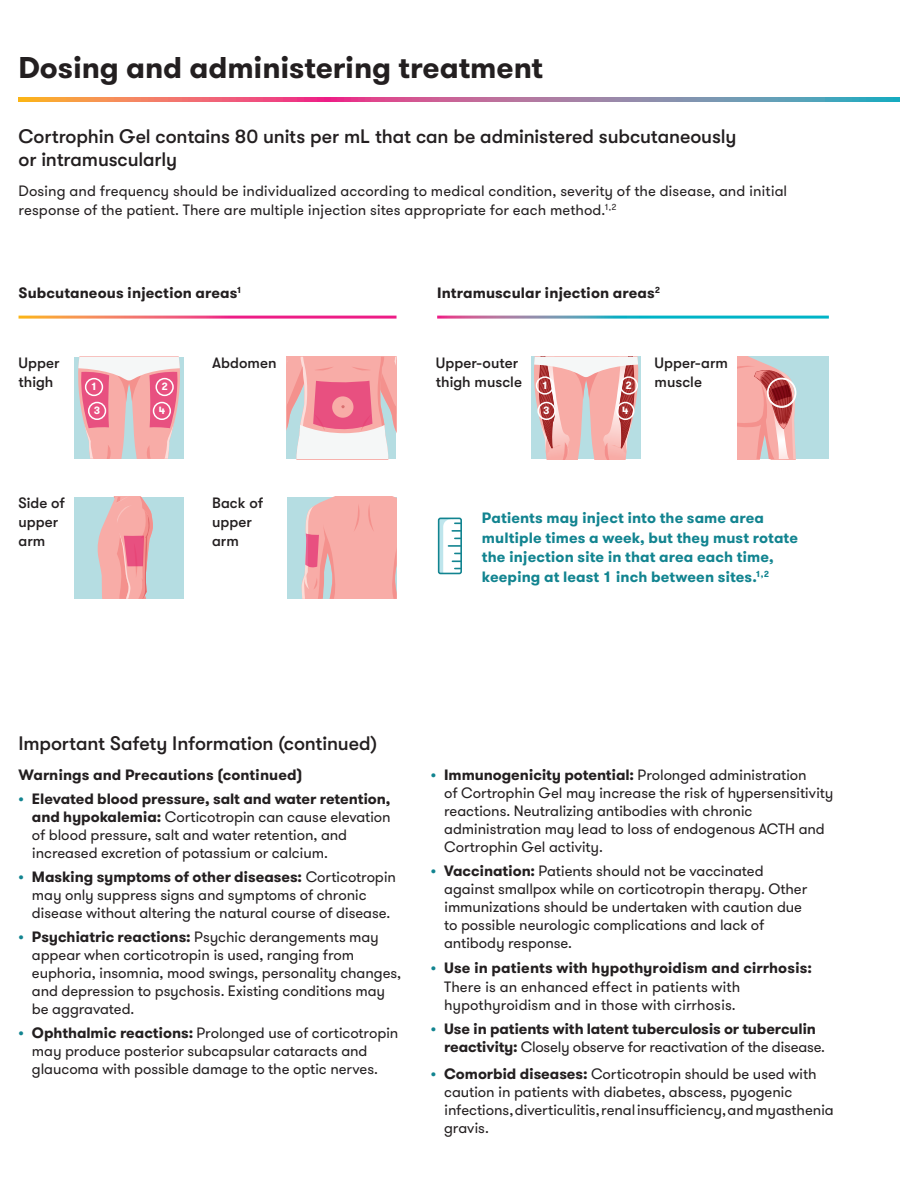
<style>
.page{position:relative;width:918px;height:1188px;background:#fff}
.page>*{position:absolute;margin:0;border:0;box-sizing:border-box;transform-origin:0 0}
.t1{font:700 30px "GT Walsheim";letter-spacing:-.005em;color:#231f20}
.t2{font:500 19.5px/22.5px "GT Walsheim";letter-spacing:-.005em;color:#231f20}
.t3{font:15px/18px "GT Walsheim";letter-spacing:-.005em;color:#231f20}
.t4{font:700 15px/18px "GT Walsheim";color:#231f20}
.t5{font:700 15px/19.5px "GT Walsheim";letter-spacing:.005em;color:#128490}
.t6{font:500 15px/18.8px "GT Walsheim";letter-spacing:.005em;color:#231f20}
.t7{font:700 10.5px "GT Walsheim";color:#fff}
.s1{font-weight:700;color:#128490}
.s2{font-weight:700}
.s3{color:#128490}
.s4{font-weight:400}
</style>
<div class="page">
<div style="left:74px;top:497px;width:109px;height:102px;background:#b5dde2"></div>
<svg style="left:97px;top:497px;width:56px;height:102px"></svg>
<svg style="left:287px;top:357px;width:109px;height:102px"></svg>
<svg style="left:74px;top:357px;width:109px;height:102px;background:#e6aeb7"></svg>
<div style="left:287px;top:497px;width:110px;height:102px;background:#b5dde2"></div>
<svg style="left:302px;top:497px;width:95px;height:102px;background:#f1aba9"></svg>
<svg style="left:531px;top:357px;width:109px;height:102px;background:#dfb1af"></svg>
<div style="left:737px;top:357px;width:92px;height:102px;background:#b5dde2"></div>
<svg style="left:737px;top:357px;width:60px;height:102px;background:#e09f9d"></svg>
<div style="left:438px;top:518px;width:24px;height:56px;border:2px solid #128490;border-radius:2px"></div>
<svg style="left:439px;top:518px;width:22px;height:55px"></svg>
<div style="left:85px;top:378px;width:18px;height:18px;border:2px solid #fff;border-radius:50%"></div>
<div style="left:536px;top:376px;width:18px;height:19px;border:2px solid #fff;border-radius:50%"></div>
<div style="left:88px;top:402px;width:18px;height:18px;border:2px solid #fff;border-radius:50%"></div>
<div style="left:537px;top:402px;width:19px;height:18px;border:2px solid #fff;border-radius:50%"></div>
<div style="left:156px;top:378px;width:18px;height:18px;border:2px solid #fff;border-radius:50%"></div>
<div style="left:620px;top:376px;width:18px;height:19px;border:2px solid #fff;border-radius:50%"></div>
<div style="left:153px;top:402px;width:18px;height:18px;border:2px solid #fff;border-radius:50%"></div>
<div style="left:616px;top:402px;width:19px;height:18px;border:2px solid #fff;border-radius:50%"></div>
<div style="left:767px;top:378px;width:29px;height:30px;border:2px solid #fff;border-radius:50%"></div>
<svg style="left:18px;top:97px;width:882px;height:5px;background:#b57b8f"></svg>
<h1 class="t1" style="left:18px;top:48px;width:526px">Dosing and administering treatment</h1>
<h2 class="t2" style="left:19px;top:125px;width:719px">Cortrophin Gel contains 80 units per mL that can be administered subcutaneously or intramuscularly</h2>
<p class="t3" style="left:19px;top:182px;width:770px;line-height:18.8px">Dosing and frequency should be individualized according to medical condition, severity of the disease, and initial response of the patient. There are multiple injection sites appropriate for each method.<sup>1,2</sup></p>
<p class="t4" style="left:19px;top:284px;width:225px">Subcutaneous injection areas<sup>1</sup></p>
<p class="t4" style="left:437px;top:284px;width:224px">Intramuscular injection areas<sup>2</sup></p>
<p class="t6" style="left:19px;top:353px;width:43px">Upper thigh</p>
<p class="t6" style="left:212px;top:353px;width:66px">Abdomen</p>
<p class="t6" style="left:436px;top:353px;width:88px">Upper-outer thigh muscle</p>
<p class="t6" style="left:655px;top:353px;width:75px">Upper-arm muscle</p>
<p class="t7" style="left:161px;top:380px;width:8px">2</p>
<p class="t7" style="left:626px;top:378px;width:8px">2</p>
<p class="t7" style="left:159px;top:404px;width:8px">4</p>
<p class="t7" style="left:622px;top:404px;width:8px">4</p>
<p class="t7" style="left:91px;top:380px;width:8px">1</p>
<p class="t7" style="left:542px;top:378px;width:8px">1</p>
<p class="t7" style="left:94px;top:404px;width:8px">3</p>
<p class="t7" style="left:543px;top:404px;width:8px">3</p>
<p class="t6" style="left:19px;top:494px;width:48px">Side of upper arm</p>
<p class="t6" style="left:212px;top:494px;width:53px">Back of upper arm</p>
<p class="t5" style="left:482px;top:508px;width:318px">Patients may inject into the same area multiple times a week, but they must rotate the injection site in that area each time, keeping at least 1 inch between sites.<sup>1,2</sup></p>
<h2 class="t2" style="left:18px;top:732px;width:360px">Important Safety Information (continued)</h2>
<p class="t4" style="left:18px;top:766px;width:286px">Warnings and Precautions (continued)</p>
<p class="t3" style="left:32px;top:790px;width:360px;text-indent:-13px"><span class="s1">•</span> <span class="s2">Elevated blood pressure, salt and water retention, and hypokalemia:</span> Corticotropin can cause elevation of blood pressure, salt and water retention, and increased excretion of potassium or calcium.</p>
<p class="t3" style="left:32px;top:868px;width:366px;text-indent:-14px"><span class="s1">•</span> <span class="s2">Masking symptoms of other diseases:</span> Corticotropin may only suppress signs and symptoms of chronic disease without altering the natural course of disease.</p>
<p class="t3" style="left:32px;top:928px;width:371px;text-indent:-14px"><span class="s1">•</span> <span class="s2">Psychiatric reactions:</span> Psychic derangements may appear when corticotropin is used, ranging from euphoria, insomnia, mood swings, personality changes, and depression to psychosis. Existing conditions may be aggravated.</p>
<p class="t3" style="left:32px;top:1024px;width:368px;text-indent:-14px"><span class="s1">•</span> <span class="s2">Ophthalmic reactions:</span> Prolonged use of corticotropin may produce posterior subcapsular cataracts and glaucoma with possible damage to the optic nerves.</p>
<p class="t3" style="left:444px;top:766px;width:391px;text-indent:-14px"><span class="s1">•</span> <span class="s2">Immunogenicity potential:</span> Prolonged administration<br>of Cortrophin Gel may increase the risk of hypersensitivity reactions. Neutralizing antibodies with chronic administration may lead to loss of endogenous ACTH and Cortrophin Gel activity.</p>
<p class="t3" style="left:444px;top:862px;width:365px;text-indent:-14px"><span class="s1">•</span> <span class="s2">Vaccination:</span> Patients should not be vaccinated against smallpox while on corticotropin therapy. Other immunizations should be undertaken with caution due to possible neurologic complications and lack of antibody response.</p>
<p class="t3" style="left:444px;top:959px;width:369px;line-height:18.8px;text-indent:-14px"><span class="s1">•</span> <span class="s2">Use in patients with hypothyroidism and cirrhosis:<br></span>There is an enhanced effect in patients with hypothyroidism and in those with cirrhosis.</p>
<p class="t4" style="left:444px;top:1020px;width:382px;text-indent:-14px"><span class="s3">•</span> Use in patients with latent tuberculosis or tuberculin reactivity: <span class="s4">Closely observe for reactivation of the disease.</span></p>
<p class="t3" style="left:444px;top:1065px;width:391px;text-indent:-13px"><span class="s1">•</span> <span class="s2">Comorbid diseases:</span> Corticotropin should be used with caution in patients with diabetes, abscess, pyogenic infections, diverticulitis, renal insufficiency, and myasthenia gravis.</p>
</div>
